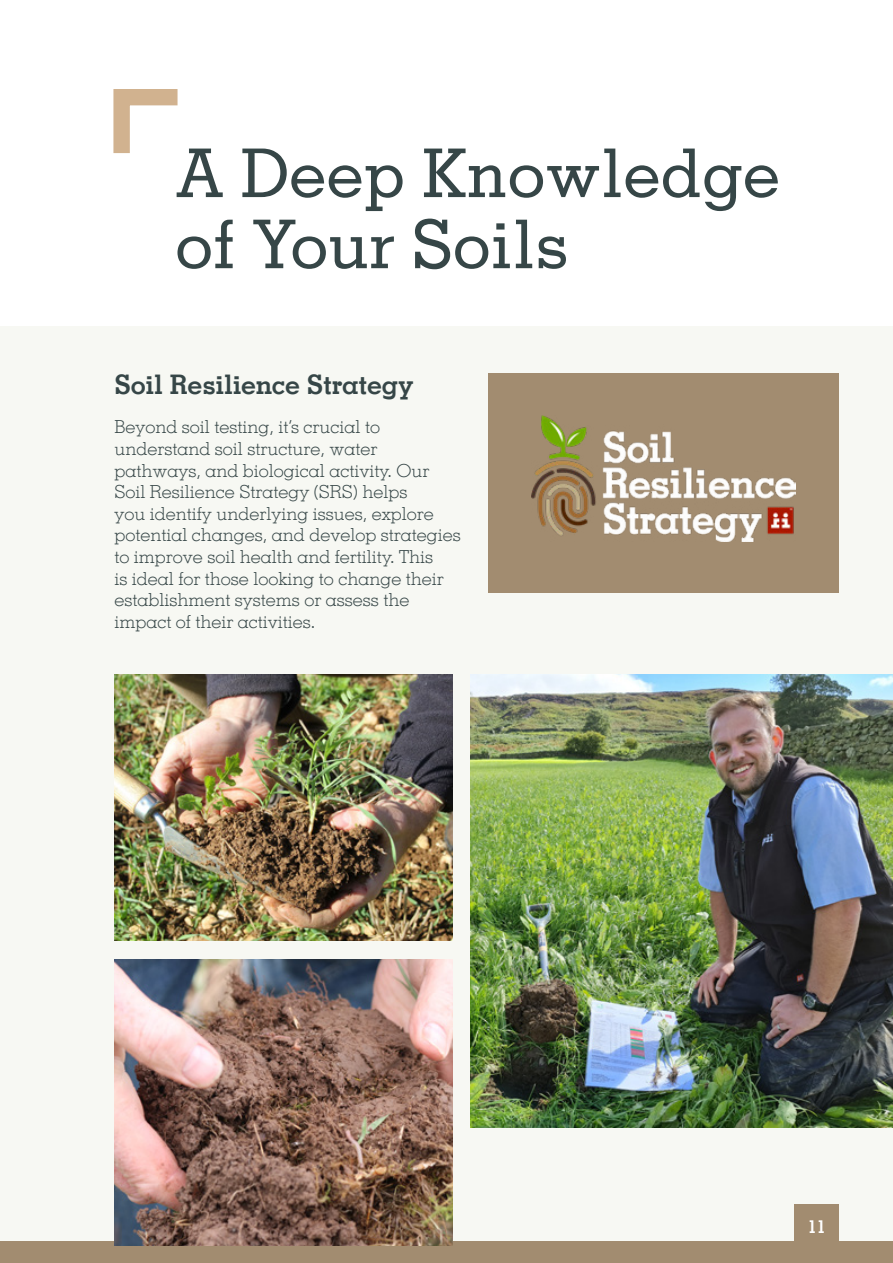
<style>
.page{position:relative;width:893px;height:1263px;background:#fff}
.page>*{position:absolute;margin:0;border:0;box-sizing:border-box;transform-origin:0 0}
.t1{font:500 67.2px/71.1px "Memphis LT";color:#364647}
.t2{font:700 27px "Memphis LT";letter-spacing:-.01em;color:#364647}
.t3{font:300 18px/21.6px "Memphis LT";color:#364647}
.t4{font:700 18px "Memphis LT";color:#fff}
</style>
<div class="page">
<div style="left:0;top:326px;width:893px;height:937px;background:#f7f8f3"></div>
<div style="left:0;top:1242px;width:893px;height:21px;background:#a28c70"></div>
<div style="left:488px;top:373px;width:351px;height:219px;background:#a28c70"></div>
<img style="left:470px;top:674px;width:423px;height:454px">
<img style="left:115px;top:674px;width:338px;height:267px">
<img style="left:115px;top:959px;width:338px;height:286px">
<img style="left:532px;top:416px;width:264px;height:125px">
<svg style="left:113px;top:89px;width:65px;height:65px"></svg>
<div style="left:794px;top:1204px;width:45px;height:46px;background:#a28c70"></div>
<h1 class="t1" style="left:175px;top:137px;width:606px">A Deep Knowledge of Your Soils</h1>
<h2 class="t2" style="left:114px;top:367px;width:301px">Soil Resilience Strategy</h2>
<p class="t3" style="left:114px;top:416px;width:348px">Beyond soil testing, it’s crucial to understand soil structure, water pathways, and biological activity. Our Soil Resilience Strategy (SRS) helps<br>you identify underlying issues, explore potential changes, and develop strategies to improve soil health and fertility. This<br>is ideal for those looking to change their establishment systems or assess the impact of their activities.</p>
<p class="t4" style="left:808px;top:1216px;width:19px">11</p>
</div>
